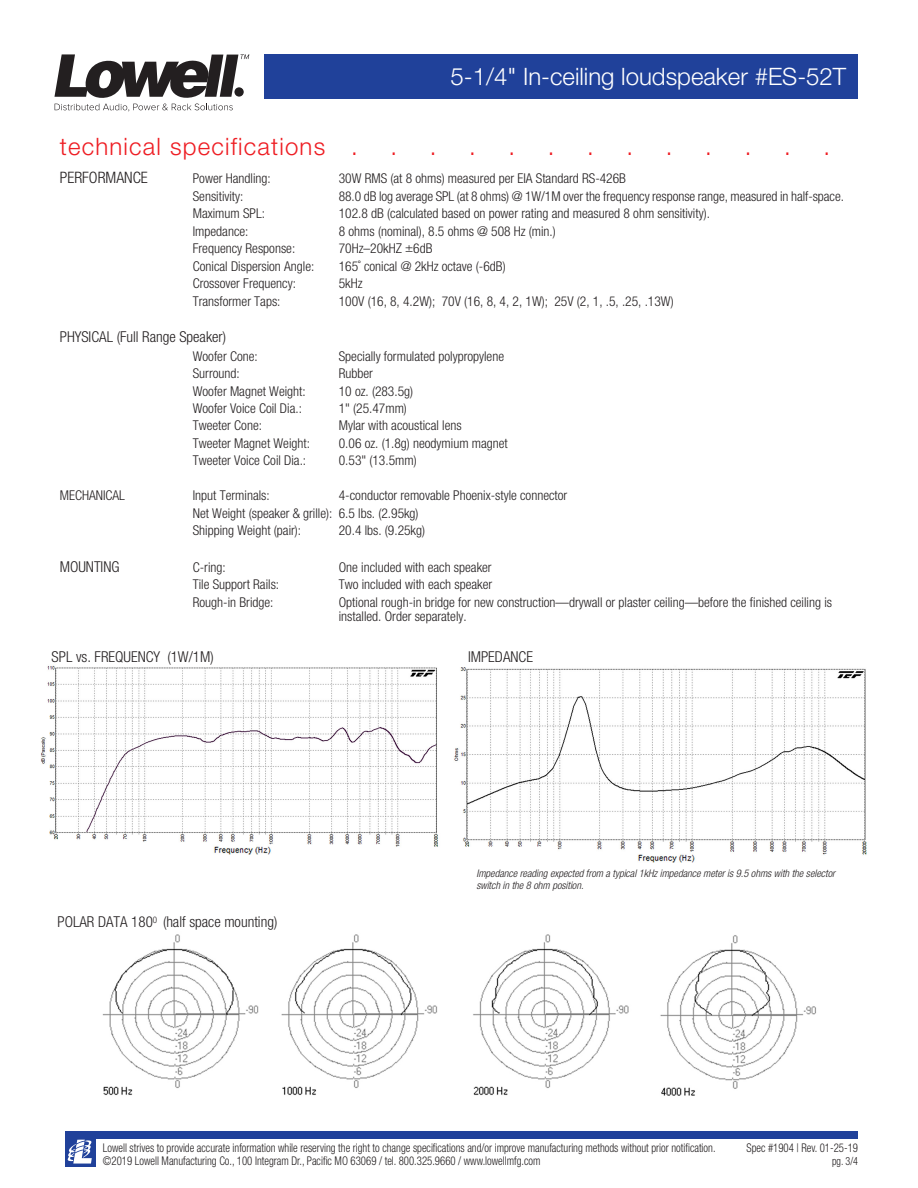
<style>
.page{position:relative;width:918px;height:1188px;background:#fff}
.page>*{position:absolute;margin:0;border:0;box-sizing:border-box;transform-origin:0 0}
.Product_-_Model_No{font:300 24px "Helvetica Neue LT Std";color:#fff}
.Product_-_Model_No-2{font:300 24px "Helvetica Neue LT Std";letter-spacing:.05em;color:#ee1d23}
.Paragraph_titles{font:300 condensed 15.75px "Helvetica Neue LT Std";color:#231f20}
.Paragraph_titles-2{font:300 condensed 15px "Helvetica Neue LT Std";color:#231f20}
.Paragraph_titles-3{font:300 condensed 13.5px/14.2px "Helvetica Neue LT Std";color:#231f20}
.t1{font:300 condensed 12px/12.8px "Helvetica Neue LT Std";color:#231f20;scale:.9 1}
.t2{font:300 condensed 11.25px "Helvetica Neue LT Std";color:#231f20;scale:.9 1}
.Paragraph_titles-4{font:italic 300 condensed 10.5px/12px "Helvetica Neue LT Std";color:#231f20}
</style>
<div class="page">
<div style="left:264px;top:54px;width:594px;height:45px;background:#20419a"></div>
<svg style="left:54px;top:54px;width:195px;height:57px"></svg>
<div style="left:65px;top:1131px;width:793px;height:7px;background:#20419a"></div>
<div style="left:65px;top:1133px;width:30px;height:34px;background:#20419a"></div>
<svg style="left:67px;top:1140px;width:25px;height:24px"></svg>
<img style="left:102px;top:934px;width:714px;height:162px">
<img style="left:41px;top:665px;width:397px;height:190px">
<img style="left:454px;top:667px;width:413px;height:196px">
<p class="Product_-_Model_No-2" style="left:60px;top:132px;width:267px">technical specifications</p>
<p class="Product_-_Model_No" style="left:451px;top:62px;width:397px">5-1/4" In-ceiling loudspeaker #ES-52T</p>
<p class="Paragraph_titles" style="left:60px;top:169px;width:90px">PERFORMANCE</p>
<p class="Paragraph_titles-3" style="left:193px;top:171px;width:79px">Power Handling:</p>
<p class="Paragraph_titles-3" style="left:339px;top:171px;width:289px">30W RMS (at 8 ohms) measured per EIA Standard RS-426B</p>
<p class="Paragraph_titles-3" style="left:193px;top:189px;width:52px">Sensitivity:</p>
<p class="Paragraph_titles-3" style="left:339px;top:189px;width:507px">88.0 dB log average SPL (at 8 ohms) @ 1W/1M over the frequency response range, measured in half-space.</p>
<p class="Paragraph_titles-3" style="left:193px;top:206px;width:74px">Maximum SPL:</p>
<p class="Paragraph_titles-3" style="left:339px;top:206px;width:373px">102.8 dB (calculated based on power rating and measured 8 ohm sensitivity).</p>
<p class="Paragraph_titles-3" style="left:193px;top:224px;width:57px">Impedance:</p>
<p class="Paragraph_titles-3" style="left:339px;top:224px;width:219px">8 ohms (nominal), 8.5 ohms @ 508 Hz (min.)</p>
<p class="Paragraph_titles-3" style="left:193px;top:241px;width:104px">Frequency Response:</p>
<p class="Paragraph_titles-3" style="left:339px;top:241px;width:95px">70Hz–20kHZ ±6dB</p>
<p class="Paragraph_titles-3" style="left:193px;top:259px;width:123px">Conical Dispersion Angle:</p>
<p class="Paragraph_titles-3" style="left:339px;top:259px;width:168px">165˚ conical @ 2kHz octave (-6dB)</p>
<p class="Paragraph_titles-3" style="left:193px;top:276px;width:105px">Crossover Frequency:</p>
<p class="Paragraph_titles-3" style="left:339px;top:276px;width:25px">5kHz</p>
<p class="Paragraph_titles-3" style="left:193px;top:294px;width:89px">Transformer Taps:</p>
<p class="Paragraph_titles-3" style="left:339px;top:294px;width:336px">100V (16, 8, 4.2W); 70V (16, 8, 4, 2, 1W); 25V (2, 1, .5, .25, .13W)</p>
<p class="Paragraph_titles-2" style="left:60px;top:328px;width:168px">PHYSICAL (Full Range Speaker)</p>
<p class="Paragraph_titles-3" style="left:193px;top:349px;width:66px">Woofer Cone:</p>
<p class="Paragraph_titles-3" style="left:339px;top:349px;width:167px">Specially formulated polypropylene</p>
<p class="Paragraph_titles-3" style="left:193px;top:366px;width:48px">Surround:</p>
<p class="Paragraph_titles-3" style="left:339px;top:366px;width:36px">Rubber</p>
<p class="Paragraph_titles-3" style="left:193px;top:384px;width:114px">Woofer Magnet Weight:</p>
<p class="Paragraph_titles-3" style="left:339px;top:384px;width:76px">10 oz. (283.5g)</p>
<p class="Paragraph_titles-3" style="left:193px;top:401px;width:111px">Woofer Voice Coil Dia.:</p>
<p class="Paragraph_titles-3" style="left:339px;top:401px;width:70px">1" (25.47mm)</p>
<p class="Paragraph_titles-3" style="left:193px;top:418px;width:71px">Tweeter Cone:</p>
<p class="Paragraph_titles-3" style="left:339px;top:418px;width:124px">Mylar with acoustical lens</p>
<p class="Paragraph_titles-3" style="left:193px;top:436px;width:119px">Tweeter Magnet Weight:</p>
<p class="Paragraph_titles-3" style="left:339px;top:436px;width:171px">0.06 oz. (1.8g) neodymium magnet</p>
<p class="Paragraph_titles-3" style="left:193px;top:453px;width:115px">Tweeter Voice Coil Dia.:</p>
<p class="Paragraph_titles-3" style="left:339px;top:453px;width:79px">0.53" (13.5mm)</p>
<p class="Paragraph_titles-3" style="left:60px;top:488px;width:67px">MECHANICAL</p>
<p class="Paragraph_titles-3" style="left:193px;top:488px;width:78px">Input Terminals:</p>
<p class="Paragraph_titles-3" style="left:339px;top:488px;width:230px">4-conductor removable Phoenix-style connector</p>
<p class="Paragraph_titles-3" style="left:193px;top:506px;width:227px">Net Weight (speaker &amp; grille): 6.5 lbs. (2.95kg)</p>
<p class="Paragraph_titles-3" style="left:193px;top:523px;width:110px">Shipping Weight (pair):</p>
<p class="Paragraph_titles-3" style="left:339px;top:523px;width:88px">20.4 lbs. (9.25kg)</p>
<p class="Paragraph_titles-2" style="left:60px;top:558px;width:61px">MOUNTING</p>
<p class="Paragraph_titles-3" style="left:193px;top:560px;width:34px">C-ring:</p>
<p class="Paragraph_titles-3" style="left:339px;top:560px;width:154px">One included with each speaker</p>
<p class="Paragraph_titles-3" style="left:193px;top:577px;width:88px">Tile Support Rails:</p>
<p class="Paragraph_titles-3" style="left:339px;top:577px;width:155px">Two included with each speaker</p>
<p class="Paragraph_titles-3" style="left:193px;top:595px;width:82px">Rough-in Bridge:</p>
<p class="Paragraph_titles-3" style="left:339px;top:595px;width:495px">Optional rough-in bridge for new construction—drywall or plaster ceiling—before the finished ceiling is installed. Order separately.</p>
<p class="Paragraph_titles-2" style="left:52px;top:648px;width:164px">SPL vs. FREQUENCY (1W/1M)</p>
<p class="Paragraph_titles-2" style="left:468px;top:648px;width:66px">IMPEDANCE</p>
<p class="Paragraph_titles-2" style="left:57px;top:913px;width:221px">POLAR DATA 180<sup>0</sup> (half space mounting)</p>
<p class="Paragraph_titles-4" style="left:476px;top:868px;width:360px">Impedance reading expected from a typical 1kHz impedance meter is 9.5 ohms with the selector switch in the 8 ohm position.</p>
<p class="t1" style="left:103px;top:1141px;width:682px">Lowell strives to provide accurate information while reserving the right to change specifications and/or improve manufacturing methods without prior notification. ©2019 Lowell Manufacturing Co., 100 Integram Dr., Pacific MO 63069 / tel. 800.325.9660 / www.lowellmfg.com</p>
<p class="t1" style="left:747px;top:1141px;width:125px">Spec #1904 | Rev. 01-25-19</p>
<p class="t2" style="left:832px;top:1154px;width:30px">pg. 3/4</p>
</div>
